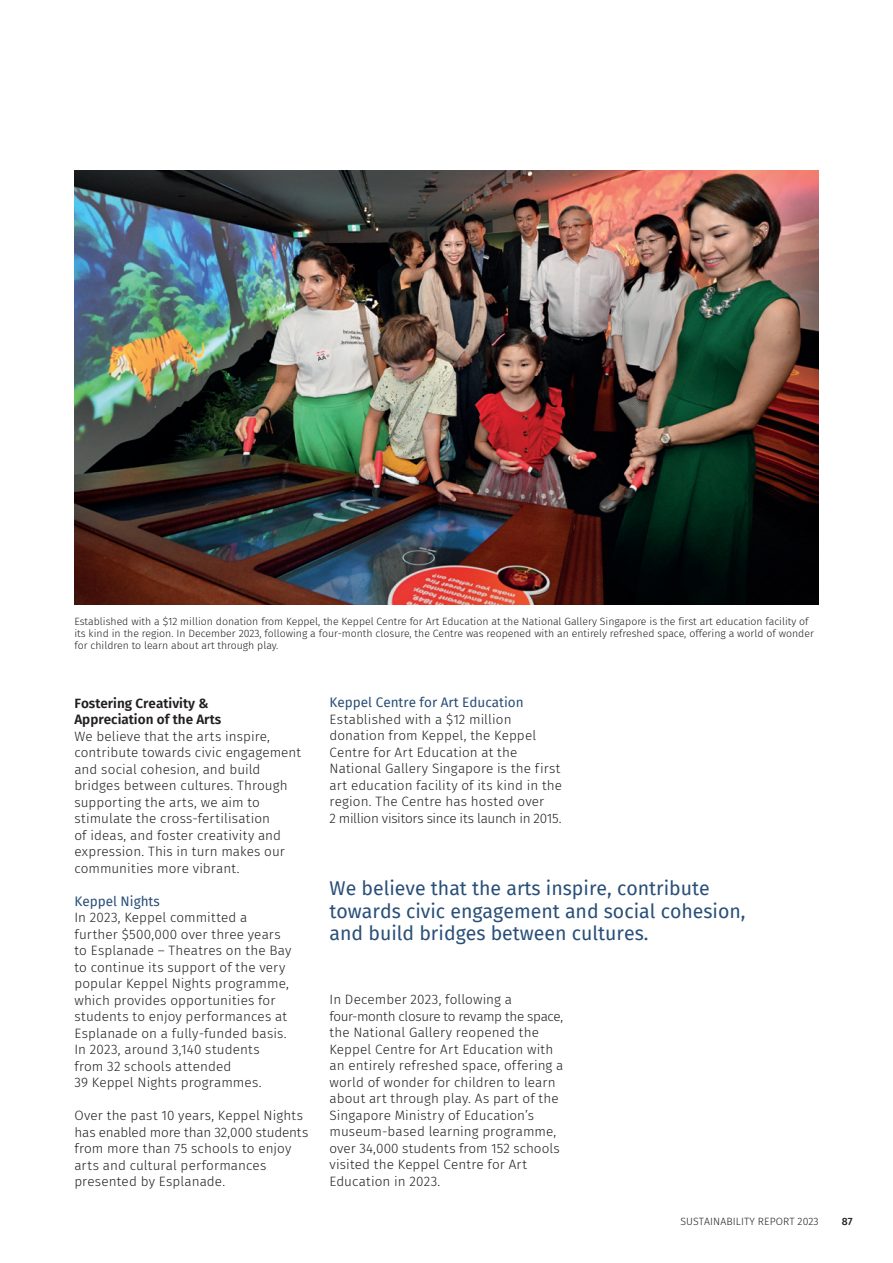
<style>
.page{position:relative;width:893px;height:1263px;background:#fff}
.page>*{position:absolute;margin:0;border:0;box-sizing:border-box;transform-origin:0 0}
.Pull-Out-Text_1{font:19.5px/22.5px "Fira Sans";color:#294f78}
.Bodytext{font:300 13.5px/16.5px "Fira Sans";letter-spacing:.005em;color:#231f20}
.Heading-2{font:600 13.5px/16.5px "Fira Sans";color:#231f20}
.Heading-3{font:13.5px "Fira Sans";color:#294f78}
.t1{font:300 10.5px/12px "Fira Sans";color:#231f20}
.t2{font:500 10.5px "Fira Sans";color:#231f20}
</style>
<div class="page">
<img style="left:74px;top:170px;width:745px;height:435px">
<p class="t1" style="left:74px;top:615px;width:741px">Established with a $12 million donation from Keppel, the Keppel Centre for Art Education at the National Gallery Singapore is the first art education facility of its kind in the region. In December 2023, following a four-month closure, the Centre was reopened with an entirely refreshed space, offering a world of wonder for children to learn about art through play.</p>
<p class="Heading-2" style="left:74px;top:694px;width:148px">Fostering Creativity &amp;<br>Appreciation of the Arts</p>
<p class="Bodytext" style="left:74px;top:727px;width:228px">We believe that the arts inspire, contribute towards civic engagement and social cohesion, and build bridges between cultures. Through supporting the arts, we aim to stimulate the cross-fertilisation<br>of ideas, and foster creativity and expression. This in turn makes our communities more vibrant.</p>
<p class="Heading-3" style="left:74px;top:891px;width:87px">Keppel Nights</p>
<p class="Bodytext" style="left:74px;top:909px;width:218px">In 2023, Keppel committed a further $500,000 over three years to Esplanade – Theatres on the Bay to continue its support of the very popular Keppel Nights programme, which provides opportunities for students to enjoy performances at<br>Esplanade on a fully-funded basis.<br>In 2023, around 3,140 students from 32 schools attended<br>39 Keppel Nights programmes.</p>
<p class="Bodytext" style="left:74px;top:1107px;width:235px">Over the past 10 years, Keppel Nights has enabled more than 32,000 students from more than 75 schools to enjoy arts and cultural performances presented by Esplanade.</p>
<p class="Heading-3" style="left:330px;top:692px;width:196px">Keppel Centre for Art Education</p>
<p class="Bodytext" style="left:330px;top:711px;width:234px">Established with a $12 million donation from Keppel, the Keppel Centre for Art Education at the National Gallery Singapore is the first art education facility of its kind in the region. The Centre has hosted over<br>2 million visitors since its launch in 2015.</p>
<p class="Pull-Out-Text_1" style="left:330px;top:877px;width:417px">We believe that the arts inspire, contribute towards civic engagement and social cohesion, and build bridges between cultures.</p>
<p class="Bodytext" style="left:330px;top:991px;width:235px">In December 2023, following a four-month closure to revamp the space, the National Gallery reopened the Keppel Centre for Art Education with an entirely refreshed space, offering a world of wonder for children to learn about art through play. As part of the Singapore Ministry of Education’s museum-based learning programme, over 34,000 students from 152 schools visited the Keppel Centre for Art Education in 2023.</p>
<p class="t1" style="left:680px;top:1215px;width:140px">SUSTAINABILITY REPORT 2023</p>
<p class="t2" style="left:842px;top:1212px;width:12px">87</p>
</div>
